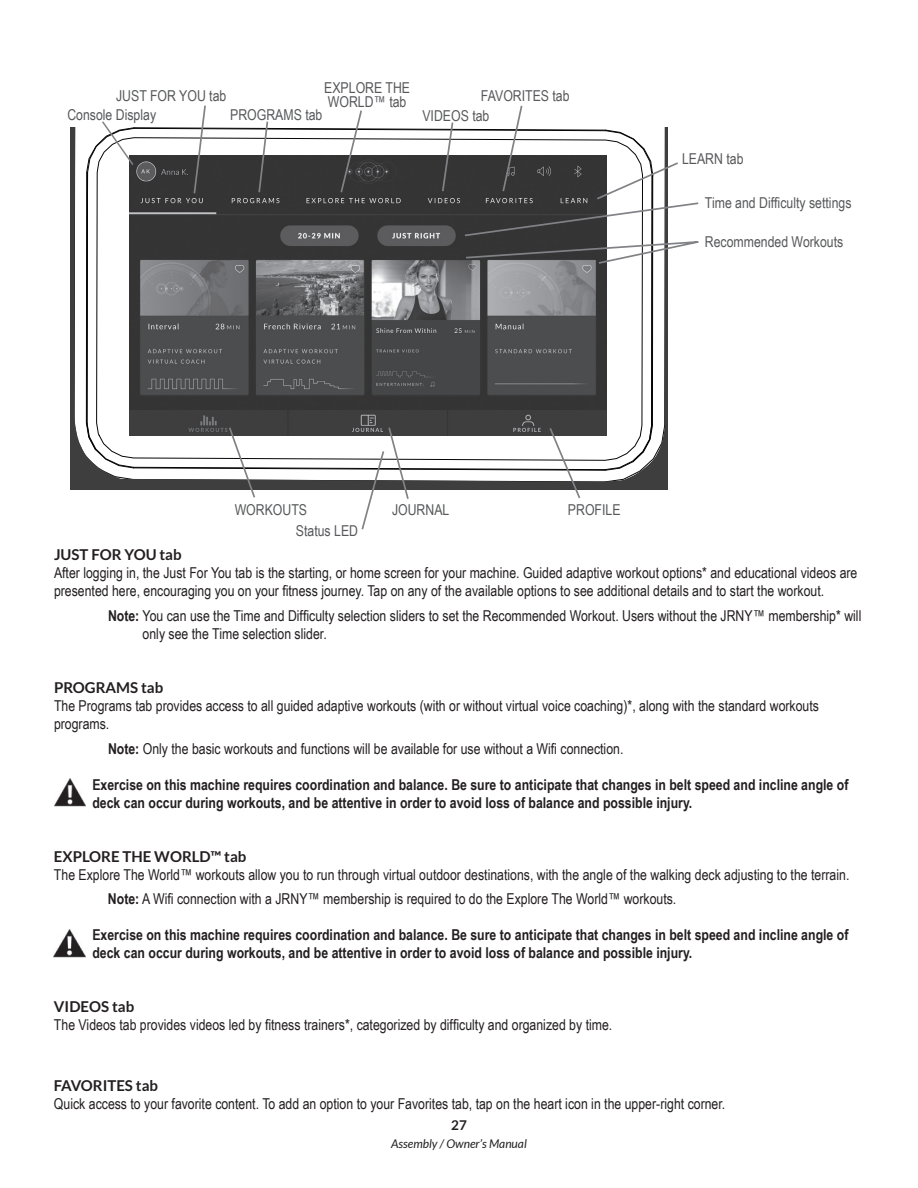
<style>
.page{position:relative;width:918px;height:1188px;background:#fff}
.page>*{position:absolute;margin:0;border:0;box-sizing:border-box;transform-origin:0 0}
.t1{font:15px/18px "Arial Narrow";color:#231f20}
.t2{font:700 15px/18px "Arial Narrow";color:#231f20}
.t3{font:15px/13.5px "Arial Narrow";color:#57585a}
.t4{font:700 15px "Lato";color:#231f20}
.t5{font:700 13.5px "Lato";color:#231f20}
.t6{font:italic 12px "Lato";color:#231f20}
.s1{font-weight:700}
</style>
<div class="page">
<img style="left:54px;top:778px;width:32px;height:29px">
<img style="left:54px;top:929px;width:32px;height:29px">
<svg style="left:70px;top:105px;width:629px;height:425px"></svg>
<p class="t3" style="left:116px;top:88px;width:112px">JUST FOR YOU tab</p>
<p class="t3" style="left:324px;top:81px;width:87px">EXPLORE THE<br>WORLD™ tab</p>
<p class="t3" style="left:481px;top:88px;width:90px">FAVORITES tab</p>
<p class="t3" style="left:230px;top:107px;width:94px">PROGRAMS tab</p>
<p class="t3" style="left:422px;top:109px;width:69px">VIDEOS tab</p>
<p class="t3" style="left:67px;top:107px;width:90px">Console Display</p>
<p class="t3" style="left:682px;top:151px;width:63px">LEARN tab</p>
<p class="t3" style="left:705px;top:195px;width:148px">Time and Difficulty settings</p>
<p class="t3" style="left:705px;top:234px;width:140px">Recommended Workouts</p>
<p class="t3" style="left:235px;top:503px;width:74px">WORKOUTS</p>
<p class="t3" style="left:392px;top:503px;width:59px">JOURNAL</p>
<p class="t3" style="left:568px;top:503px;width:54px">PROFILE</p>
<p class="t3" style="left:296px;top:523px;width:64px">Status LED</p>
<p class="t4" style="left:54px;top:546px;width:129px">JUST FOR YOU tab</p>
<p class="t1" style="left:54px;top:563px;width:805px">After logging in, the Just For You tab is the starting, or home screen for your machine. Guided adaptive workout options* and educational videos are presented here, encouraging you on your fitness journey. Tap on any of the available options to see additional details and to start the workout.</p>
<p class="t1" style="left:143px;top:606px;width:720px;text-indent:-35px"><span class="s1">Note:</span> You can use the Time and Difficulty selection sliders to set the Recommended Workout. Users without the JRNY™ membership* will only see the Time selection slider.</p>
<p class="t4" style="left:54px;top:679px;width:111px">PROGRAMS tab</p>
<p class="t1" style="left:54px;top:696px;width:767px">The Programs tab provides access to all guided adaptive workouts (with or without virtual voice coaching)*, along with the standard workouts programs.</p>
<p class="t1" style="left:108px;top:739px;width:517px"><span class="s1">Note:</span> Only the basic workouts and functions will be available for use without a Wifi connection.</p>
<p class="t2" style="left:92px;top:775px;width:758px">Exercise on this machine requires coordination and balance. Be sure to anticipate that changes in belt speed and incline angle of deck can occur during workouts, and be attentive in order to avoid loss of balance and possible injury.</p>
<p class="t4" style="left:54px;top:848px;width:194px">EXPLORE THE WORLD™ tab</p>
<p class="t1" style="left:108px;top:861px;width:743px;line-height:24.8px;text-indent:-54px">The Explore The World™ workouts allow you to run through virtual outdoor destinations, with the angle of the walking deck adjusting to the terrain.<br><span class="s1">Note:</span> A Wifi connection with a JRNY™ membership is required to do the Explore The World™ workouts.</p>
<p class="t2" style="left:92px;top:925px;width:758px">Exercise on this machine requires coordination and balance. Be sure to anticipate that changes in belt speed and incline angle of deck can occur during workouts, and be attentive in order to avoid loss of balance and possible injury.</p>
<p class="t4" style="left:54px;top:998px;width:82px">VIDEOS tab</p>
<p class="t1" style="left:54px;top:1016px;width:560px">The Videos tab provides videos led by fitness trainers*, categorized by difficulty and organized by time.</p>
<p class="t4" style="left:54px;top:1077px;width:106px">FAVORITES tab</p>
<p class="t1" style="left:54px;top:1094px;width:673px">Quick access to your favorite content. To add an option to your Favorites tab, tap on the heart icon in the upper-right corner.</p>
<p class="t5" style="left:451px;top:1117px;width:17px">27</p>
<p class="t6" style="left:391px;top:1137px;width:137px">Assembly / Owner’s Manual</p>
</div>
